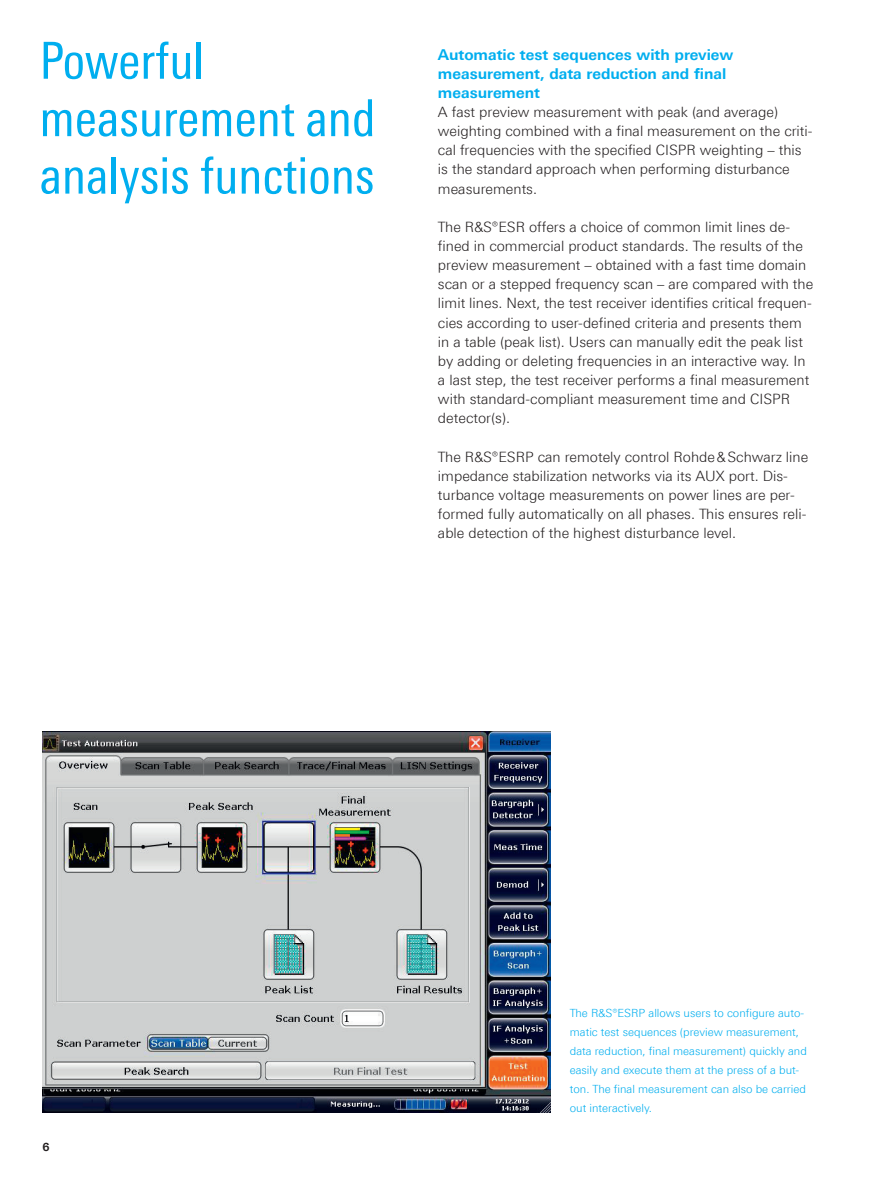
<style>
.page{position:relative;width:893px;height:1191px;background:#fff}
.page>*{position:absolute;margin:0;border:0;box-sizing:border-box;transform-origin:0 0}
.t1{font:51px/57.4px "Linotype Univers 420 Cn";color:#00aeef}
.t2{font:700 15px/19.2px "Linotype Univers 630";color:#00aeef}
.t3{font:300 14.25px/19.2px "Linotype Univers 330";color:#231f20}
.t4{font:300 11.25px/19.2px "Linotype Univers 330";color:#00aeef}
.t5{font:700 11.25px "Linotype Univers 630";color:#231f20}
</style>
<div class="page">
<img style="left:43px;top:731px;width:508px;height:381px">
<h1 class="t1" style="left:40px;top:32px;width:337px">Powerful measurement and analysis functions</h1>
<p class="t2" style="left:438px;top:45px;width:297px">Automatic test sequences with preview measurement, data reduction and final measurement</p>
<p class="t3" style="left:438px;top:102px;width:376px">A fast preview measurement with peak (and average) weighting combined with a final measurement on the criti&shy;cal frequencies with the specified CISPR weighting – this is the standard approach when performing disturbance measurements.</p>
<p class="t3" style="left:438px;top:217px;width:377px">The R&amp;S®ESR offers a choice of common limit lines de&shy;fined in commercial product standards. The results of the preview measurement – obtained with a fast time domain scan or a stepped frequency scan – are compared with the limit lines. Next, the test receiver identifies critical frequen&shy;cies according to user-defined criteria and presents them in a table (peak list). Users can manually edit the peak list by adding or deleting frequencies in an interactive way. In a last step, the test receiver performs a final measurement with standard-compliant measurement time and CISPR detector(s).</p>
<p class="t3" style="left:438px;top:447px;width:372px">The R&amp;S®ESRP can remotely control Rohde&amp;Schwarz line impedance stabilization networks via its AUX port. Dis&shy;turbance voltage measurements on power lines are per&shy;formed fully automatically on all phases. This ensures reli&shy;able detection of the highest disturbance level.</p>
<p class="t5" style="left:43px;top:1139px;width:9px">6</p>
<p class="t4" style="left:570px;top:1003px;width:239px">The R&amp;S®ESRP allows users to configure auto&shy;matic test sequences (preview measurement, data reduction, final measurement) quickly and easily and execute them at the press of a but&shy;ton. The final measurement can also be carried out interactively.</p>
</div>
